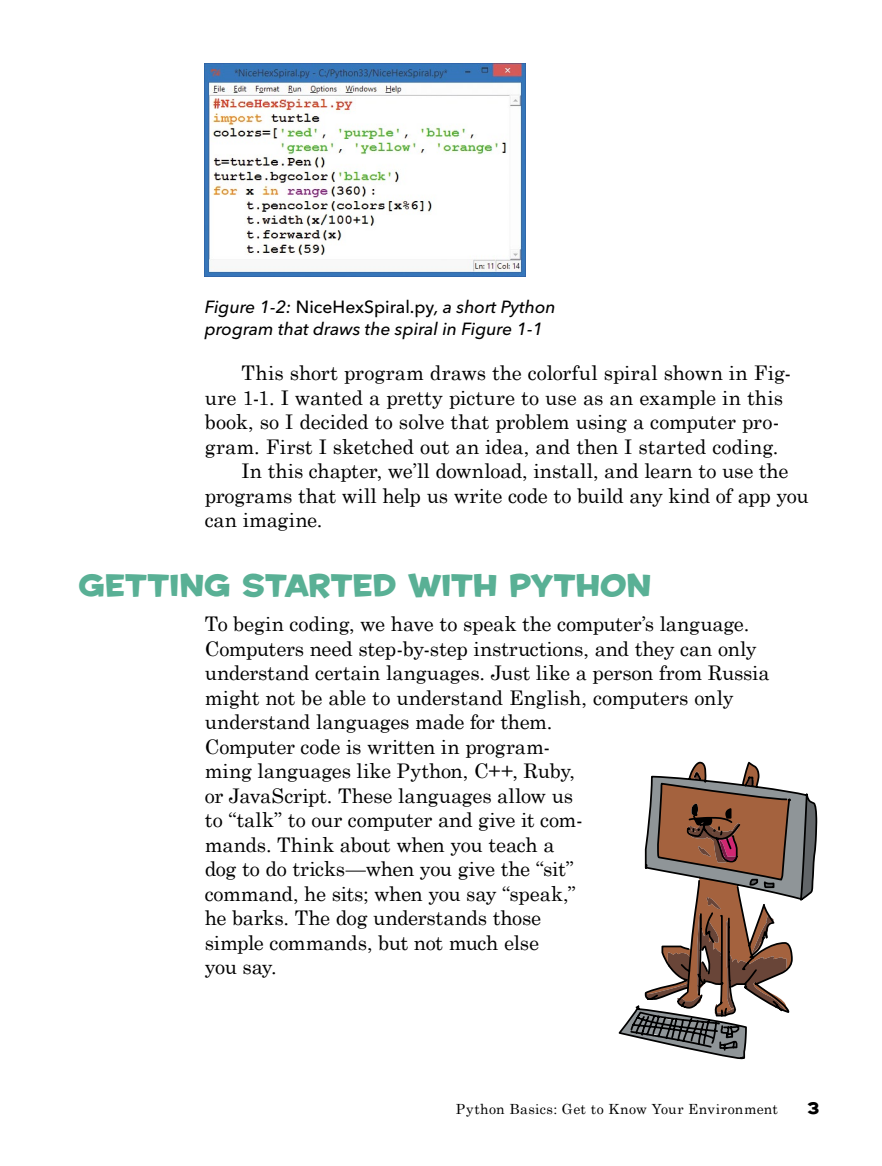
<style>
.page{position:relative;width:882px;height:1166px;background:#fff}
.page>*{position:absolute;margin:0;border:0;box-sizing:border-box;transform-origin:0 0}
.t1{font:29.75px "Housearama Kingpin";color:#59b095}
.t2{font:20.12px/24.5px "Century Schoolbook";letter-spacing:-.01em;color:#000}
.t3{font:italic 500 17.5px/21px "Avenir Next LT Pro";color:#000}
.t4{font:15.75px "Housearama Kingpin";color:#000}
.t5{font:14px "Century Schoolbook";letter-spacing:.03em;color:#000}
.s1{font-style:normal}
</style>
<div class="page">
<img style="left:205px;top:64px;width:320px;height:213px">
<svg style="left:618px;top:761px;width:200px;height:299px"></svg>
<p class="t3" style="left:205px;top:297px;width:352px">Figure 1-2: <span class="s1">NiceHexSpiral.py</span>, a short Python program that draws the spiral in Figure 1-1</p>
<p class="t2" style="left:242px;top:360px;width:551px">This short program draws the colorful spiral shown in Fig-</p>
<p class="t2" style="left:205px;top:384px;width:580px">ure 1-1. I wanted a pretty picture to use as an example in this</p>
<p class="t2" style="left:205px;top:409px;width:576px">book, so I decided to solve that problem using a computer pro-</p>
<p class="t2" style="left:205px;top:433px;width:575px">gram. First I sketched out an idea, and then I started coding.</p>
<p class="t2" style="left:242px;top:458px;width:548px">In this chapter, we’ll download, install, and learn to use the</p>
<p class="t2" style="left:205px;top:482px;width:606px">programs that will help us write code to build any kind of app you</p>
<p class="t2" style="left:205px;top:507px;width:119px">can imagine.</p>
<h1 class="t1" style="left:79px;top:565px;width:574px">GETTING STARTED WITH PYTHON</h1>
<p class="t2" style="left:205px;top:611px;width:566px">To begin coding, we have to speak the computer’s language.<br>Computers need step-by-step instructions, and they can only understand certain languages. Just like a person from Russia might not be able to understand English, computers only understand languages made for them.<br>Computer code is written in program-<br>ming languages like Python, C++, Ruby,<br>or JavaScript. These languages allow us<br>to “talk” to our computer and give it com-<br>mands. Think about when you teach a<br>dog to do tricks—when you give the “sit”<br>command, he sits; when you say “speak,”<br>he barks. The dog understands those<br>simple commands, but not much else<br>you say.</p>
<p class="t5" style="left:456px;top:1100px;width:324px">Python Basics: Get to Know Your Environment</p>
<p class="t4" style="left:808px;top:1097px;width:13px">3</p>
</div>
